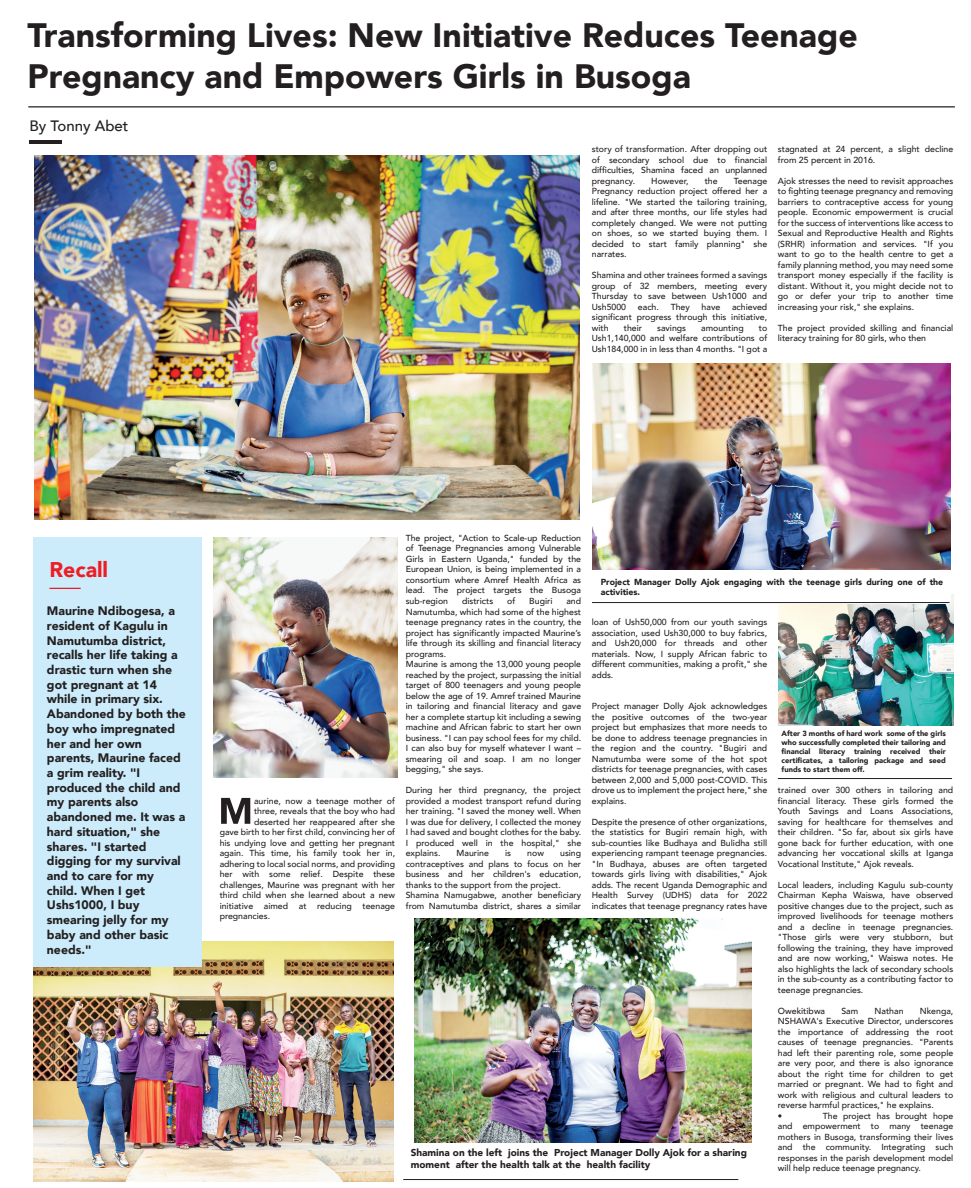
<style>
.page{position:relative;width:971px;height:1188px;background:#fff}
.page>*{position:absolute;margin:0;border:0;box-sizing:border-box;transform-origin:0 0}
.t1{font:900 33.75px/40.5px "Avenir";color:#231f20}
.t2{font:900 21.25px "Avenir";color:#ee1d23}
.t3{font:500 15px "Avenir";color:#231f20}
.t4{font:900 12.25px/14.8px "Avenir";color:#231f20}
.t5{font:900 10px/12px "Avenir";color:#231f20}
.t6{font:500 8.75px/10.5px "Avenir";color:#231f20;text-align:justify}
.t7{font:900 8.75px/10.5px "Avenir";color:#231f20}
.t8{font:900 7.5px/9px "Avenir";color:#231f20;text-align:justify}
</style>
<div class="page">
<hr style="left:28px;top:106px;width:927px;height:1px;background:#231f20">
<hr style="left:30px;top:141px;width:32px;height:3px;background:#231f20">
<img style="left:34px;top:155px;width:545px;height:364px">
<img style="left:33px;top:941px;width:360px;height:239px">
<img style="left:592px;top:363px;width:359px;height:206px">
<img style="left:778px;top:594px;width:175px;height:131px">
<div style="left:33px;top:537px;width:169px;height:428px;background:#ccecfb"></div>
<hr style="left:49px;top:587px;width:32px;height:2px;background:#ee1d23">
<img style="left:414px;top:918px;width:337px;height:224px">
<hr style="left:403px;top:1178px;width:335px;height:1px;background:#231f20">
<img style="left:213px;top:537px;width:184px;height:240px">
<div style="left:591px;top:569px;width:360px;height:34px;background:#fff"></div>
<hr style="left:592px;top:602px;width:357px;height:1px;background:#231f20">
<hr style="left:778px;top:778px;width:174px;height:1px;background:#231f20">
<svg style="left:221px;top:797px;width:29px;height:26px"></svg>
<h1 class="t1" style="left:28px;top:14px;width:831px">Transforming Lives: New Initiative Reduces Teenage<br>Pregnancy and Empowers Girls in Busoga</h1>
<h3 class="t3" style="left:30px;top:113px;width:100px">By Tonny Abet</h3>
<p class="t6" style="left:592px;top:143px;width:177px">story of transformation. After dropping out of secondary school due to financial difficulties, Shamina faced an unplanned pregnancy.</p>
<p class="t6" style="left:651px;top:175px;width:39px">However,</p>
<p class="t6" style="left:705px;top:175px;width:14px">the</p>
<p class="t6" style="left:592px;top:175px;width:177px;text-indent:142px">Teenage Pregnancy reduction project offered her a lifeline. "We started the tailoring training, and after three months, our life styles had completely changed. We were not putting on shoes, so we started buying them. I decided to start family planning" she narrates.</p>
<p class="t6" style="left:592px;top:269px;width:177px">Shamina and other trainees formed a savings group of 32 members, meeting every Thursday to save between Ush1000 and Ush5000</p>
<p class="t6" style="left:592px;top:301px;width:177px;text-indent:140px">achieved significant progress through this initiative, with</p>
<p class="t6" style="left:638px;top:301px;width:22px">each.</p>
<p class="t6" style="left:671px;top:301px;width:21px">They</p>
<p class="t6" style="left:702px;top:301px;width:20px">have</p>
<p class="t6" style="left:624px;top:322px;width:20px">their</p>
<p class="t6" style="left:657px;top:322px;width:30px">savings</p>
<p class="t6" style="left:701px;top:322px;width:44px">amounting</p>
<p class="t6" style="left:592px;top:322px;width:177px;text-indent:167px">to Ush1,140,000 and welfare contributions of Ush184,000 in in less than 4 months. "I got a</p>
<p class="t6" style="left:778px;top:143px;width:177px">stagnated at 24 percent, a slight decline from 25 percent in 2016.</p>
<p class="t6" style="left:778px;top:175px;width:177px">Ajok stresses the need to revisit approaches to fighting teenage pregnancy and removing barriers to contraceptive access for young people. Economic empowerment is crucial for the success of interventions like access to Sexual and Reproductive Health and Rights (SRHR) information and services. "If you want to go to the health centre to get a family planning method, you may need some transport money especially if the facility is distant. Without it, you might decide not to go or defer your trip to another time increasing your risk," she explains.</p>
<p class="t6" style="left:778px;top:322px;width:177px">The project provided skilling and financial literacy training for 80 girls, who then</p>
<h2 class="t2" style="left:49px;top:551px;width:60px">Recall</h2>
<p class="t4" style="left:47px;top:603px;width:141px">Maurine Ndibogesa, a resident of Kagulu in<br>Namutumba district, recalls her life taking a drastic turn when she got pregnant at 14 while in primary six.<br>Abandoned by both the boy who impregnated her and her own parents, Maurine faced a grim reality. "I produced the child and my parents also abandoned me. It was a hard situation," she shares. "I started digging for my survival and to care for my child. When I get<br>Ushs1000, I buy smearing jelly for my baby and other basic needs."</p>
<p class="t6" style="left:254px;top:794px;width:143px">aurine, now a teenage mother of</p>
<p class="t6" style="left:254px;top:805px;width:143px">three, reveals that the boy who had</p>
<p class="t6" style="left:254px;top:815px;width:143px">deserted her reappeared after she</p>
<p class="t6" style="left:220px;top:826px;width:177px">gave birth to her first child, convincing her of</p>
<p class="t6" style="left:220px;top:836px;width:177px">his undying love and getting her pregnant</p>
<p class="t6" style="left:220px;top:847px;width:177px">again. This time, his family took her in,</p>
<p class="t6" style="left:220px;top:857px;width:177px">adhering to local social norms, and providing</p>
<p class="t6" style="left:220px;top:868px;width:177px">her with some relief. Despite these</p>
<p class="t6" style="left:220px;top:878px;width:177px">challenges, Maurine was pregnant with her</p>
<p class="t6" style="left:220px;top:889px;width:177px">third child when she learned about a new</p>
<p class="t6" style="left:220px;top:899px;width:177px">initiative aimed at reducing teenage</p>
<p class="t6" style="left:220px;top:910px;width:52px">pregnancies.</p>
<p class="t6" style="left:406px;top:532px;width:177px">The project, "Action to Scale-up Reduction of Teenage Pregnancies among Vulnerable Girls in Eastern Uganda," funded by the European Union, is being implemented in a consortium where Amref Health Africa as lead. The project targets the Busoga sub-region</p>
<p class="t7" style="left:601px;top:576px;width:344px">Project Manager Dolly Ajok engaging with the teenage girls during one of the activities.</p>
<p class="t6" style="left:462px;top:595px;width:33px">districts</p>
<p class="t6" style="left:507px;top:595px;width:10px">of</p>
<p class="t6" style="left:529px;top:595px;width:25px">Bugiri</p>
<p class="t6" style="left:406px;top:595px;width:177px;text-align:left;text-indent:161px">and Namutumba, which had some of the highest teenage pregnancy rates in the country, the project has significantly impacted Maurine’s life through its skilling and financial literacy programs.<br>Maurine is among the 13,000 young people reached by the project, surpassing the initial target of 800 teenagers and young people below the age of 19. Amref trained Maurine in tailoring and financial literacy and gave her a complete startup kit including a sewing machine and African fabric to start her own business. "I can pay school fees for my child.<br>I can also buy for myself whatever I want – smearing oil and soap. I am no longer begging," she says.</p>
<p class="t6" style="left:406px;top:784px;width:177px">During her third pregnancy, the project provided a modest transport refund during her training. "I saved the money well. When I was due for delivery, I collected the money I had saved and bought clothes for the baby.<br>I produced well in the hospital," she explains.</p>
<p class="t6" style="left:592px;top:616px;width:177px">loan of Ush50,000 from our youth savings association, used Ush30,000 to buy fabrics, and Ush20,000 for threads and other materials. Now, I supply African fabric to different communities, making a profit," she adds.</p>
<p class="t6" style="left:592px;top:700px;width:177px">Project manager Dolly Ajok acknowledges the positive outcomes of the two-year project but emphasizes that more needs to be done to address teenage pregnancies in the region and the country. "Bugiri and Namutumba were some of the hot spot districts for teenage pregnancies, with cases between 2,000 and 5,000 post-COVID. This drove us to implement the project here," she explains.</p>
<p class="t6" style="left:592px;top:815px;width:177px">Despite the presence of other organizations, the statistics for Bugiri remain high, with sub-counties like Budhaya and Bulidha still experiencing rampant teenage pregnancies. "In Budhaya, abuses are often targeted towards girls living with disabilities," Ajok adds. The recent Uganda Demographic and Health Survey (UDHS) data for 2022 indicates that teenage pregnancy rates have</p>
<p class="t8" style="left:782px;top:728px;width:166px">After 3 months of hard work some of the girls who successfully completed their tailoring and financial literacy training received their certificates, a tailoring package and seed funds to start them off.</p>
<p class="t6" style="left:778px;top:784px;width:177px">trained over 300 others in tailoring and financial literacy. These girls formed the Youth Savings and Loans Associations, saving for healthcare for themselves and their children. "So far, about six girls have gone back for further education, with one advancing her voccational skills at Iganga Vocational Institute," Ajok reveals.</p>
<p class="t6" style="left:778px;top:878px;width:177px">Local leaders, including Kagulu sub-county Chairman Kepha Waiswa, have observed positive changes due to the project, such as improved livelihoods for teenage mothers and a decline in teenage pregnancies. "Those girls were very stubborn, but following the training, they have improved and are now working," Waiswa notes. He also highlights the lack of secondary schools in the sub-county as a contributing factor to teenage pregnancies.</p>
<p class="t6" style="left:778px;top:1004px;width:49px">Owekitibwa</p>
<p class="t6" style="left:841px;top:1004px;width:18px">Sam</p>
<p class="t6" style="left:874px;top:1004px;width:31px">Nathan</p>
<p class="t6" style="left:406px;top:847px;width:177px;text-align:left;text-indent:154px">using contraceptives and plans to focus on her business and her children's education, thanks to the support from the project.<br>Shamina Namugabwe, another beneficiary from Namutumba district, shares a similar</p>
<p class="t6" style="left:457px;top:847px;width:34px">Maurine</p>
<p class="t6" style="left:505px;top:847px;width:7px">is</p>
<p class="t6" style="left:527px;top:847px;width:18px">now</p>
<p class="t6" style="left:778px;top:1004px;width:177px;text-align:left;text-indent:142px">Nkenga, NSHAWA's Executive Director, underscores the importance of addressing the root causes of teenage pregnancies. "Parents had left their parenting role, some people are very poor, and there is also ignorance about the right time for children to get married or pregnant. We had to fight and work with religious and cultural leaders to reverse harmful practices," he explains.<br>•</p>
<p class="t6" style="left:778px;top:1109px;width:177px;text-indent:45px">The project has brought hope and empowerment to many teenage mothers in Busoga, transforming their lives and the community. Integrating such responses in the parish development model will help reduce teenage pregnancy.</p>
<p class="t5" style="left:411px;top:1146px;width:338px">Shamina on the left joins the Project Manager Dolly Ajok for a sharing moment after the health talk at the health facility</p>
</div>
